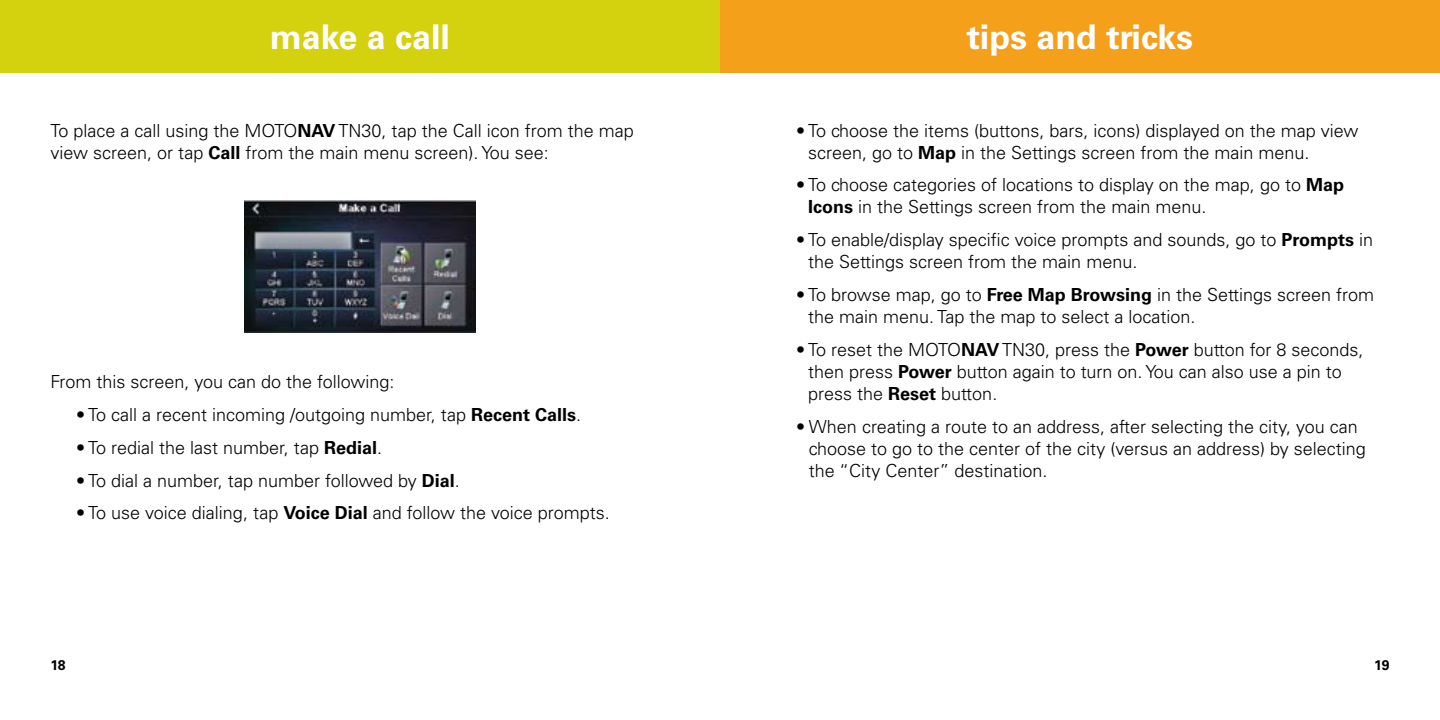
<style>
.page{position:relative;width:1440px;height:720px;background:#fff}
.page>*{position:absolute;margin:0;border:0;box-sizing:border-box;transform-origin:0 0}
.t1{font:700 34px "Univers";color:#fff}
.t2{font:300 18px/22px "Univers";color:#000}
.t3{font:700 14px "Univers";color:#000}
.s1{font-weight:700}
</style>
<div class="page">
<div style="left:0;top:0;width:720px;height:73px;background:#d4d10f"></div>
<img style="left:245px;top:201px;width:230px;height:131px">
<div style="left:720px;top:0;width:720px;height:73px;background:#f5a01a"></div>
<h1 class="t1" style="left:270px;top:17px;width:182px">make a call</h1>
<p class="t2" style="left:50px;top:119px;width:585px">To place a call using the MOTO<span class="s1">NAV</span> TN30, tap the Call icon from the map view screen, or tap <span class="s1">Call</span> from the main menu screen). You see:</p>
<p class="t2" style="left:50px;top:371px;width:346px">From this screen, you can do the following:</p>
<p class="t2" style="left:76px;top:404px;width:506px">• To call a recent incoming /outgoing number, tap <span class="s1">Recent Calls</span>.</p>
<p class="t2" style="left:76px;top:437px;width:307px">• To redial the last number, tap <span class="s1">Redial</span>.</p>
<p class="t2" style="left:76px;top:469px;width:385px">• To dial a number, tap number followed by <span class="s1">Dial</span>.</p>
<p class="t2" style="left:76px;top:502px;width:535px">• To use voice dialing, tap <span class="s1">Voice Dial</span> and follow the voice prompts.</p>
<h1 class="t1" style="left:967px;top:17px;width:228px">tips and tricks</h1>
<p class="t2" style="left:808px;top:119px;width:552px;text-indent:-12px">• To choose the items (buttons, bars, icons) displayed on the map view screen, go to <span class="s1">Map</span> in the Settings screen from the main menu.</p>
<p class="t2" style="left:808px;top:174px;width:537px;text-indent:-12px">• To choose categories of locations to display on the map, go to <span class="s1">Map<br>Icons</span> in the Settings screen from the main menu.</p>
<p class="t2" style="left:808px;top:229px;width:566px;text-indent:-12px">• To enable/display specific voice prompts and sounds, go to <span class="s1">Prompts</span> in the Settings screen from the main menu.</p>
<p class="t2" style="left:808px;top:284px;width:568px;text-indent:-12px">• To browse map, go to <span class="s1">Free Map Browsing</span> in the Settings screen from the main menu. Tap the map to select a location.</p>
<p class="t2" style="left:808px;top:338px;width:557px;text-indent:-12px">• To reset the MOTO<span class="s1">NAV</span> TN30, press the <span class="s1">Power</span> button for 8 seconds, then press <span class="s1">Power</span> button again to turn on. You can also use a pin to press the <span class="s1">Reset</span> button.</p>
<p class="t2" style="left:809px;top:415px;width:558px;text-indent:-13px">• When creating a route to an address, after selecting the city, you can choose to go to the center of the city (versus an address) by selecting the “City Center” destination.</p>
<p class="t3" style="left:50px;top:657px;width:17px">18</p>
<p class="t3" style="left:1374px;top:656px;width:17px">19</p>
</div>
